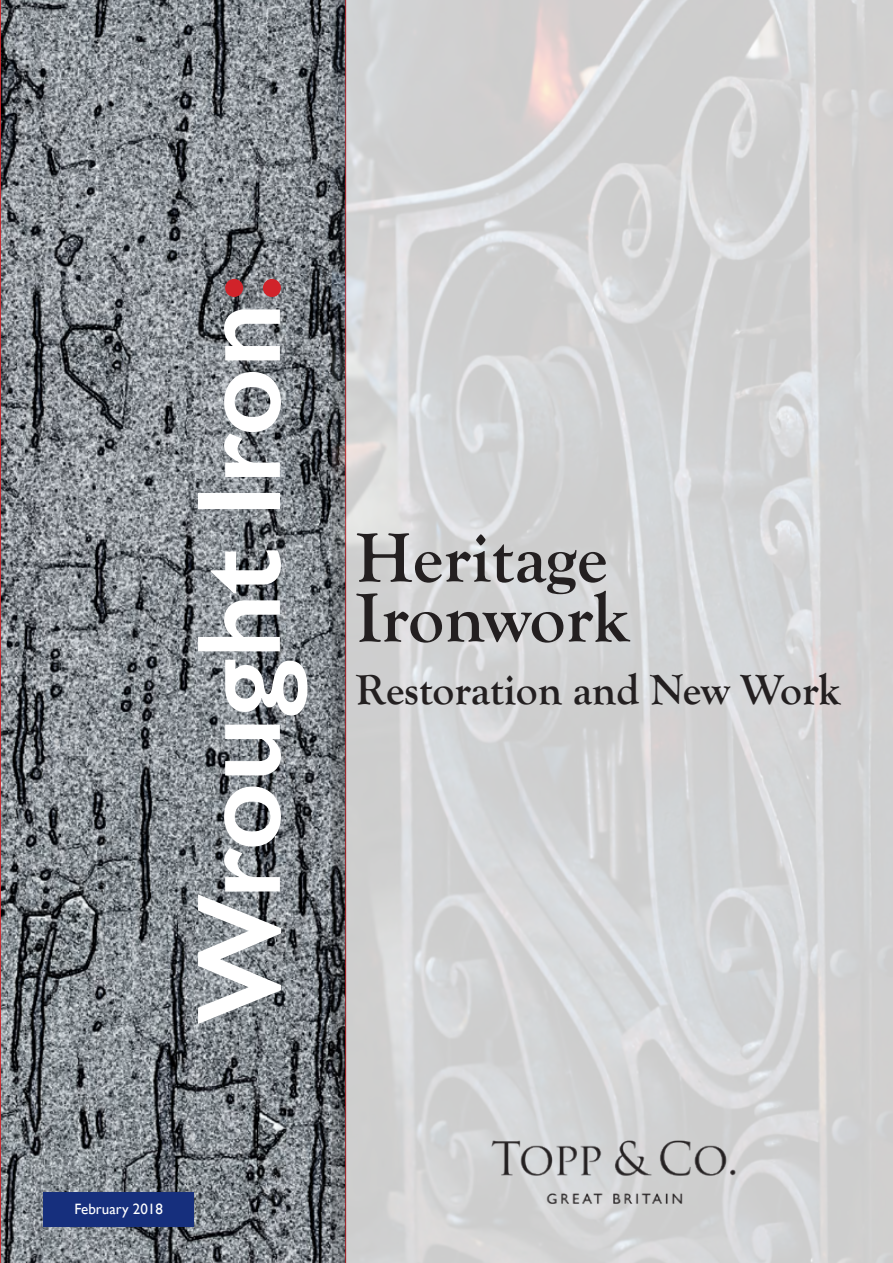
<style>
.page{position:relative;width:893px;height:1263px;background:#fff}
.page>*{position:absolute;margin:0;border:0;box-sizing:border-box;transform-origin:0 0}
.t1{font:600 120px "Gill Sans";color:#fff}
.t2{font:700 72px/60px "Goudy Old Style T";color:#231f20}
.t3{font:700 43.5px "Goudy Old Style T";color:#231f20}
.t4{font:15px "Gill Sans";color:#fff}
.s1{color:#d1232a}
</style>
<div class="page">
<svg style="left:0;top:0;width:332px;height:1263px;background:#7a7f84"></svg>
<img style="left:332px;top:0;width:561px;height:1263px">
<div style="left:44px;top:1192px;width:150px;height:34px;background:#162f7d"></div>
<img style="left:465px;top:1097px;width:298px;height:149px">
<h1 class="t1" style="left:167px;top:1024px;width:753px;rotate:-90deg">Wrought Iron<span class="s1">:</span></h1>
<h2 class="t2" style="left:356px;top:529px;width:275px">Heritage<br>Ironwork</h2>
<p class="t3" style="left:356px;top:665px;width:486px">Restoration and New Work</p>
<p class="t4" style="left:74px;top:1200px;width:90px">February 2018</p>
</div>
